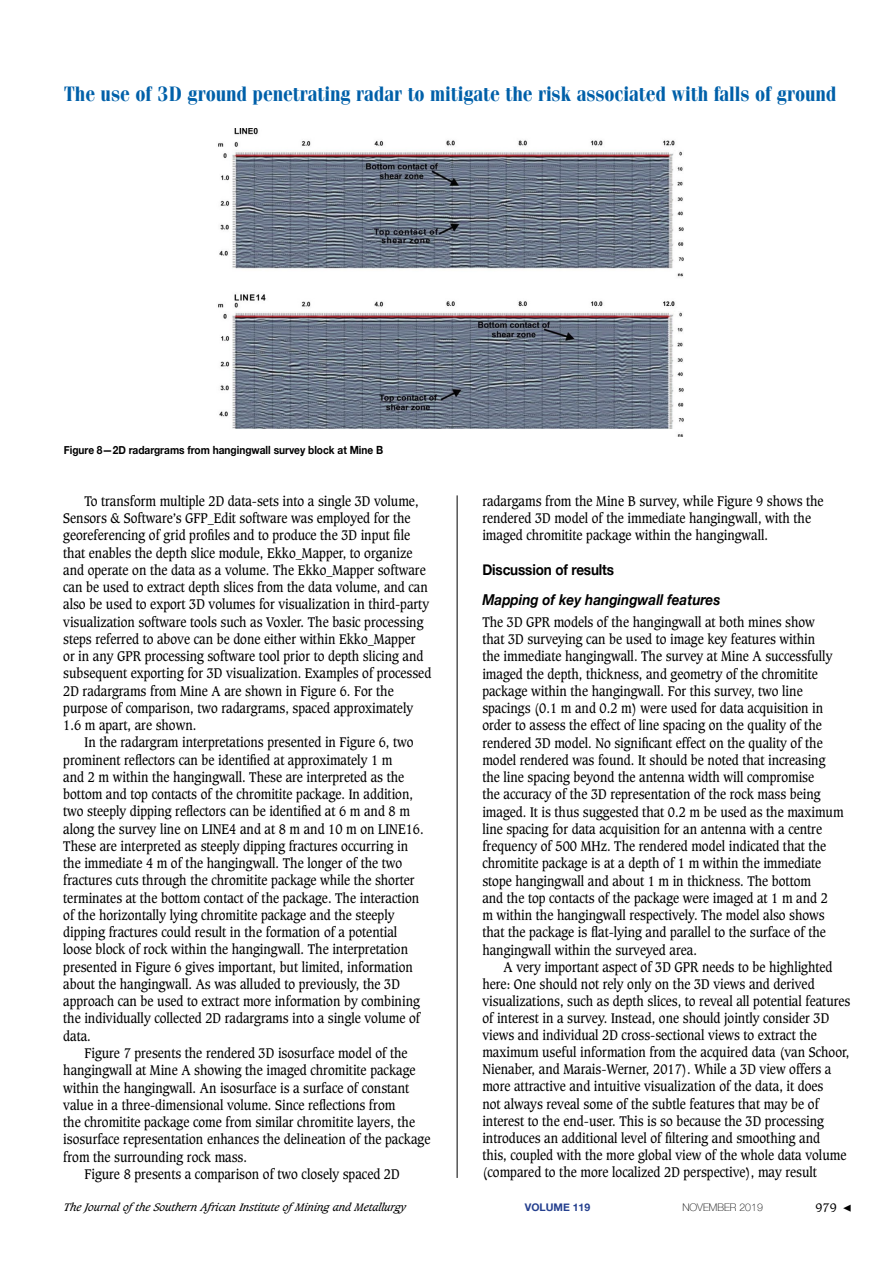
<style>
.page{position:relative;width:893px;height:1263px;background:#fff}
.page>*{position:absolute;margin:0;border:0;box-sizing:border-box;transform-origin:0 0}
.t1{font:21px "Cg Fenice Bd";color:#0060a9;scale:.9 1}
.t2{font:italic 700 15px "Helvetica Neue";color:#000;scale:.9 1}
.t3{font:700 15px "Helvetica Neue";letter-spacing:-.01em;color:#000;scale:.9 1}
.t4{font:13.5px/17.2px "Caxton";color:#000;scale:.9 1}
.t5{font:12px "Caxton";color:#000}
.t6{font:700 11.25px "Helvetica Neue";color:#000;scale:.9 1}
.t7{font:italic 10.5px "Caxton";color:#000}
.t8{font:100 10.5px "Helvetica Neue";color:#000}
.t9{font:700 10.5px "Helvetica Neue";color:#25408f}
.s1{font-family:"Minion Pro";font-size:15px}
</style>
<div class="page">
<hr style="left:457px;top:495px;width:1px;height:683px;background:#000">
<img style="left:218px;top:129px;width:466px;height:307px">
<h1 class="t1" style="left:64px;top:81px;width:860px">The use of 3D ground penetrating radar to mitigate the risk associated with falls of ground</h1>
<p class="t6" style="left:64px;top:441px;width:357px">Figure 8—2D radargrams from hangingwall survey block at Mine B</p>
<p class="t4" style="left:63px;top:493px;width:410px;text-indent:21px">To transform multiple 2D data-sets into a single 3D volume, Sensors &amp; Software’s GFP_Edit software was employed for the georeferencing of grid profiles and to produce the 3D input file that enables the depth slice module, Ekko_Mapper, to organize and operate on the data as a volume. The Ekko_Mapper software can be used to extract depth slices from the data volume, and can also be used to export 3D volumes for visualization in third-party visualization software tools such as Voxler. The basic processing steps referred to above can be done either within Ekko_Mapper<br>or in any GPR processing software tool prior to depth slicing and subsequent exporting for 3D visualization. Examples of processed 2D radargrams from Mine A are shown in Figure 6. For the purpose of comparison, two radargrams, spaced approximately 1.6 m apart, are shown.</p>
<p class="t4" style="left:63px;top:734px;width:402px;text-indent:21px">In the radargram interpretations presented in Figure 6, two prominent reflectors can be identified at approximately 1 m<br>and 2 m within the hangingwall. These are interpreted as the bottom and top contacts of the chromitite package. In addition, two steeply dipping reflectors can be identified at 6 m and 8 m along the survey line on LINE4 and at 8 m and 10 m on LINE16.<br>These are interpreted as steeply dipping fractures occurring in the immediate 4 m of the hangingwall. The longer of the two fractures cuts through the chromitite package while the shorter terminates at the bottom contact of the package. The interaction of the horizontally lying chromitite package and the steeply dipping fractures could result in the formation of a potential loose block of rock within the hangingwall. The interpretation presented in Figure 6 gives important, but limited, information about the hangingwall. As was alluded to previously, the 3D approach can be used to extract more information by combining the individually collected 2D radargrams into a single volume of data.</p>
<p class="t4" style="left:85px;top:1045px;width:360px">Figure 7 presents the rendered 3D isosurface model of the</p>
<p class="t4" style="left:63px;top:1062px;width:393px">hangingwall at Mine A showing the imaged chromitite package</p>
<p class="t4" style="left:63px;top:1079px;width:386px">within the hangingwall. An isosurface is a surface of constant</p>
<p class="t4" style="left:63px;top:1096px;width:370px">value in a three-dimensional volume. Since reflections from</p>
<p class="t4" style="left:63px;top:1114px;width:392px">the chromitite package come from similar chromitite layers, the</p>
<p class="t4" style="left:63px;top:1131px;width:409px">isosurface representation enhances the delineation of the package</p>
<p class="t4" style="left:63px;top:1148px;width:206px">from the surrounding rock mass.</p>
<p class="t4" style="left:85px;top:1165px;width:352px">Figure 8 presents a comparison of two closely spaced 2D</p>
<p class="t4" style="left:482px;top:493px;width:381px">radargams from the Mine B survey, while Figure 9 shows the rendered 3D model of the immediate hangingwall, with the imaged chromitite package within the hangingwall.</p>
<p class="t3" style="left:482px;top:557px;width:148px">Discussion of results</p>
<p class="t2" style="left:482px;top:588px;width:266px">Mapping of key hangingwall features</p>
<p class="t4" style="left:482px;top:613px;width:403px">The 3D GPR models of the hangingwall at both mines show<br>that 3D surveying can be used to image key features within<br>the immediate hangingwall. The survey at Mine A successfully imaged the depth, thickness, and geometry of the chromitite package within the hangingwall. For this survey, two line spacings (0.1 m and 0.2 m) were used for data acquisition in order to assess the effect of line spacing on the quality of the rendered 3D model. No significant effect on the quality of the model rendered was found. It should be noted that increasing the line spacing beyond the antenna width will compromise<br>the accuracy of the 3D representation of the rock mass being imaged. It is thus suggested that 0.2 m be used as the maximum line spacing for data acquisition for an antenna with a centre frequency of 500 MHz. The rendered model indicated that the chromitite package is at a depth of 1 m within the immediate stope hangingwall and about 1 m in thickness. The bottom<br>and the top contacts of the package were imaged at 1 m and 2<br>m within the hangingwall respectively. The model also shows that the package is flat-lying and parallel to the surface of the hangingwall within the surveyed area.</p>
<p class="t4" style="left:482px;top:958px;width:410px;text-indent:21px">A very important aspect of 3D GPR needs to be highlighted here: One should not rely only on the 3D views and derived visualizations, such as depth slices, to reveal all potential features of interest in a survey. Instead, one should jointly consider 3D views and individual 2D cross-sectional views to extract the maximum useful information from the acquired data (van Schoor, Nienaber, and Marais-Werner, 2017). While a 3D view offers a more attractive and intuitive visualization of the data, it does<br>not always reveal some of the subtle features that may be of interest to the end-user. This is so because the 3D processing introduces an additional level of filtering and smoothing and<br>this, coupled with the more global view of the whole data volume (compared to the more localized 2D perspective), may result</p>
<p class="t7" style="left:64px;top:1201px;width:344px">The Journal ofthe Southern African Institute ofMining and Metallurgy</p>
<p class="t9" style="left:525px;top:1199px;width:67px">VOLUME 119</p>
<p class="t8" style="left:682px;top:1199px;width:82px">NOVEMBER 2019</p>
<p class="t5" style="left:815px;top:1200px;width:38px">979 <span class="s1">◀</span></p>
</div>
